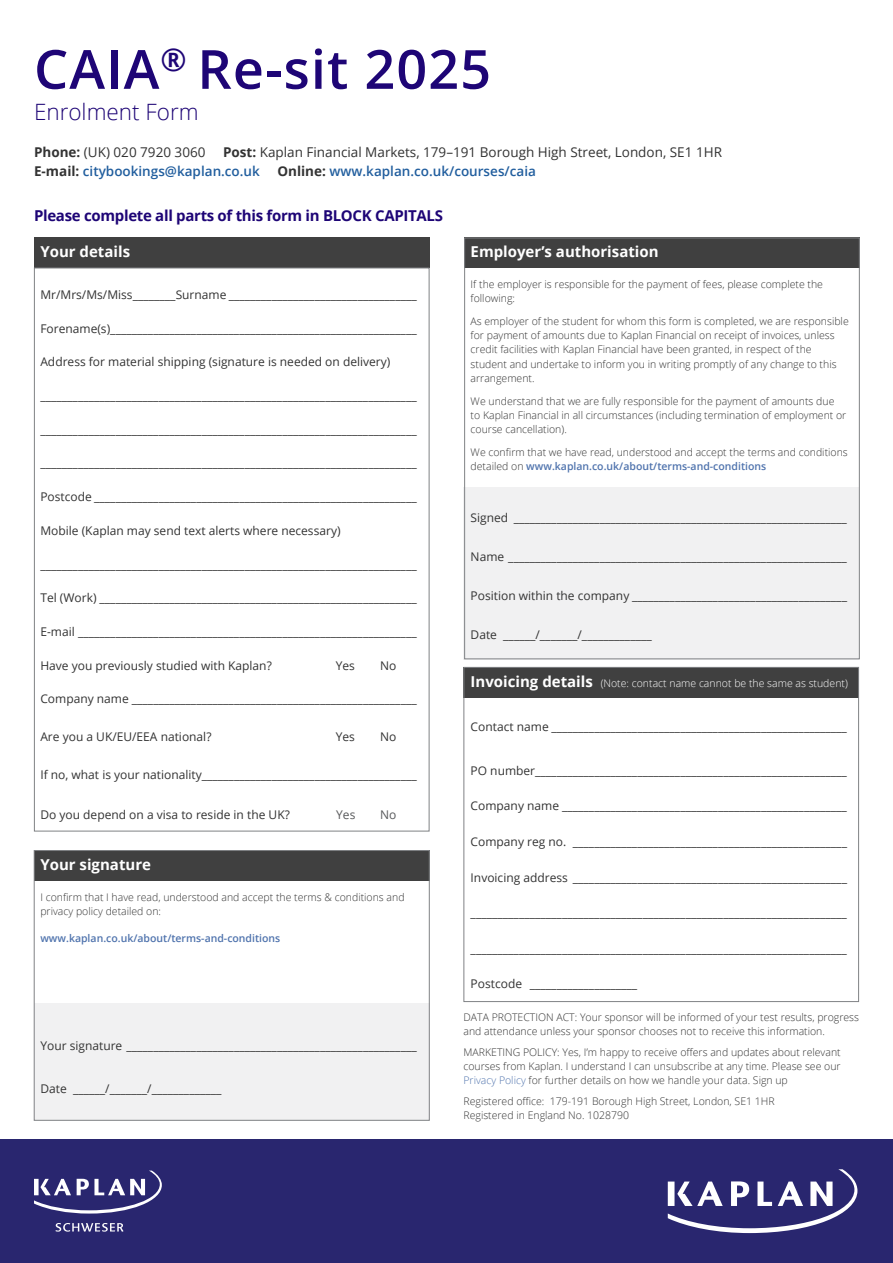
<style>
.page{position:relative;width:893px;height:1263px;background:#fff}
.page>*{position:absolute;margin:0;border:0;box-sizing:border-box;transform-origin:0 0}
.t1{font:600 54px "Open Sans";letter-spacing:.02em;color:#1e0576}
.t2{font:300 22.5px "Open Sans";color:#1e0576}
.t3{font:700 15px "Open Sans";letter-spacing:-.02em;color:#1e0576}
.t4{font:700 15px "Open Sans";color:#fff}
.t5{font:13.5px/19.5px "Open Sans";color:#333}
.t6{font:600 13.5px "Open Sans";color:#215e9e}
.t7{font:12px "Open Sans";color:#333}
.t8{font:12px "Open Sans";color:#58595b}
.t9{font:300 10.5px/14.2px "Open Sans";color:#333}
.t10{font:300 10.5px "Open Sans";color:#fff}
.t11{font:600 10.5px "Open Sans";color:#4f73ad}
.s1{font-weight:700}
.s2{font-weight:600;color:#215e9e}
.s3{font-weight:700;color:#333}
.s4{font-weight:600;color:#4f73ad}
.s5{font-weight:700;font-size:15px}
.s6{color:#4f73ad}
</style>
<div class="page">
<div style="left:0;top:1139px;width:893px;height:124px;background:#29266f"></div>
<svg style="left:668px;top:1169px;width:189px;height:64px"></svg>
<svg style="left:34px;top:1170px;width:128px;height:43px"></svg>
<svg style="left:55px;top:1223px;width:69px;height:9px"></svg>
<div style="left:34px;top:1003px;width:396px;height:118px;background:#f1f1f2"></div>
<div style="left:463px;top:487px;width:396px;height:172px;background:#f1f1f2"></div>
<div style="left:34px;top:238px;width:395px;height:30px;background:#404040"></div>
<div style="left:464px;top:238px;width:396px;height:30px;background:#404040"></div>
<div style="left:463px;top:667px;width:396px;height:30px;background:#404040"></div>
<div style="left:34px;top:850px;width:396px;height:30px;background:#404040"></div>
<div style="left:463px;top:667px;width:396px;height:335px;border:1px solid #808285"></div>
<div style="left:34px;top:850px;width:396px;height:271px;border:1px solid #808285"></div>
<h1 class="t1" style="left:34px;top:32px;width:458px">CAIA<sup>®</sup> Re-sit 2025</h1>
<h2 class="t2" style="left:34px;top:97px;width:166px">Enrolment Form</h2>
<p class="t5" style="left:34px;top:142px;width:173px"><span class="s1">Phone:</span> (UK) 020 7920 3060</p>
<p class="t5" style="left:34px;top:142px;width:689px;text-indent:189px"><span class="s1">Post:</span> Kaplan Financial Markets, 179–191 Borough High Street, London, SE1 1HR<br><span class="s1">E-mail:</span> <span class="s2">citybookings@kaplan.co.uk</span></p>
<p class="t6" style="left:277px;top:162px;width:260px"><span class="s3">Online:</span> www.kaplan.co.uk/courses/caia</p>
<p class="t3" style="left:34px;top:205px;width:411px">Please complete all parts of this form in BLOCK CAPITALS</p>
<p class="t4" style="left:40px;top:241px;width:91px">Your details</p>
<p class="t7" style="left:40px;top:286px;width:378px">Mr/Mrs/Ms/Miss________Surname ___________________________________</p>
<p class="t7" style="left:40px;top:320px;width:378px">Forename(s)_________________________________________________________</p>
<p class="t7" style="left:40px;top:354px;width:352px">Address for material shipping (signature is needed on delivery)</p>
<p class="t7" style="left:40px;top:387px;width:378px">______________________________________________________________________</p>
<p class="t7" style="left:40px;top:421px;width:378px">______________________________________________________________________</p>
<p class="t7" style="left:40px;top:455px;width:378px">______________________________________________________________________</p>
<p class="t7" style="left:40px;top:489px;width:378px">Postcode ____________________________________________________________</p>
<p class="t7" style="left:40px;top:522px;width:302px">Mobile (Kaplan may send text alerts where necessary)</p>
<p class="t7" style="left:40px;top:556px;width:378px">______________________________________________________________________</p>
<p class="t7" style="left:40px;top:590px;width:378px">Tel (Work) ___________________________________________________________</p>
<p class="t7" style="left:40px;top:623px;width:378px">E-mail _______________________________________________________________</p>
<p class="t7" style="left:40px;top:657px;width:233px">Have you previously studied with Kaplan?</p>
<p class="t7" style="left:336px;top:657px;width:21px">Yes</p>
<p class="t7" style="left:380px;top:657px;width:18px">No</p>
<p class="t7" style="left:40px;top:691px;width:378px">Company name _____________________________________________________</p>
<p class="t7" style="left:40px;top:729px;width:173px">Are you a UK/EU/EEA national?</p>
<p class="t7" style="left:336px;top:729px;width:21px">Yes</p>
<p class="t7" style="left:380px;top:729px;width:18px">No</p>
<p class="t7" style="left:40px;top:767px;width:378px">If no, what is your nationality________________________________________</p>
<p class="t7" style="left:40px;top:806px;width:251px">Do you depend on a visa to reside in the UK?</p>
<p class="t8" style="left:336px;top:806px;width:21px">Yes</p>
<p class="t8" style="left:380px;top:806px;width:18px">No</p>
<p class="t4" style="left:40px;top:854px;width:112px">Your signature</p>
<p class="t9" style="left:40px;top:890px;width:366px">I confirm that I have read, understood and accept the terms &amp; conditions and privacy policy detailed on:</p>
<p class="t11" style="left:40px;top:931px;width:241px">www.kaplan.co.uk/about/terms-and-conditions</p>
<p class="t7" style="left:40px;top:1037px;width:378px">Your signature ______________________________________________________</p>
<p class="t7" style="left:40px;top:1081px;width:183px">Date ______/_______/_____________</p>
<p class="t4" style="left:471px;top:241px;width:189px">Employer’s authorisation</p>
<p class="t9" style="left:471px;top:277px;width:354px">If the employer is responsible for the payment of fees, please complete the following:</p>
<p class="t9" style="left:471px;top:314px;width:380px">As employer of the student for whom this form is completed, we are responsible for payment of amounts due to Kaplan Financial on receipt of invoices, unless credit facilities with Kaplan Financial have been granted, in respect of the student and undertake to inform you in writing promptly of any change to this arrangement.</p>
<p class="t9" style="left:471px;top:393px;width:377px">We understand that we are fully responsible for the payment of amounts due to Kaplan Financial in all circumstances (including termination of employment or course cancellation).</p>
<p class="t9" style="left:471px;top:445px;width:379px">We confirm that we have read, understood and accept the terms and conditions detailed on <span class="s4">www.kaplan.co.uk/about/terms-and-conditions</span></p>
<p class="t7" style="left:471px;top:509px;width:378px">Signed ______________________________________________________________</p>
<p class="t7" style="left:471px;top:549px;width:378px">Name _______________________________________________________________</p>
<p class="t7" style="left:471px;top:588px;width:378px">Position within the company ________________________________________</p>
<p class="t7" style="left:471px;top:627px;width:183px">Date ______/_______/_____________</p>
<p class="t10" style="left:471px;top:676px;width:379px"><span class="s5">Invoicing details</span> (Note: contact name cannot be the same as student)</p>
<p class="t7" style="left:471px;top:718px;width:378px">Contact name _______________________________________________________</p>
<p class="t7" style="left:471px;top:762px;width:378px">PO number__________________________________________________________</p>
<p class="t7" style="left:471px;top:798px;width:378px">Company name _____________________________________________________</p>
<p class="t7" style="left:471px;top:833px;width:378px">Company reg no. ___________________________________________________</p>
<p class="t7" style="left:471px;top:869px;width:378px">Invoicing address ___________________________________________________</p>
<p class="t7" style="left:471px;top:904px;width:378px">______________________________________________________________________</p>
<p class="t7" style="left:471px;top:940px;width:378px">______________________________________________________________________</p>
<p class="t7" style="left:471px;top:975px;width:168px">Postcode ____________________</p>
<p class="t9" style="left:463px;top:1010px;width:397px">DATA PROTECTION ACT: Your sponsor will be informed of your test results, progress and attendance unless your sponsor chooses not to receive this information.</p>
<p class="t9" style="left:463px;top:1045px;width:379px;text-align:justify">MARKETING POLICY: Yes, I’m happy to receive offers and updates about relevant courses from Kaplan. I understand I can unsubscribe at any time. Please see our <span class="s6">Privacy Policy</span> for further details on how we handle your data. Sign up</p>
<p class="t9" style="left:463px;top:1094px;width:313px">Registered office: 179-191 Borough High Street, London, SE1 1HR<br>Registered in England No. 1028790</p>
</div>
